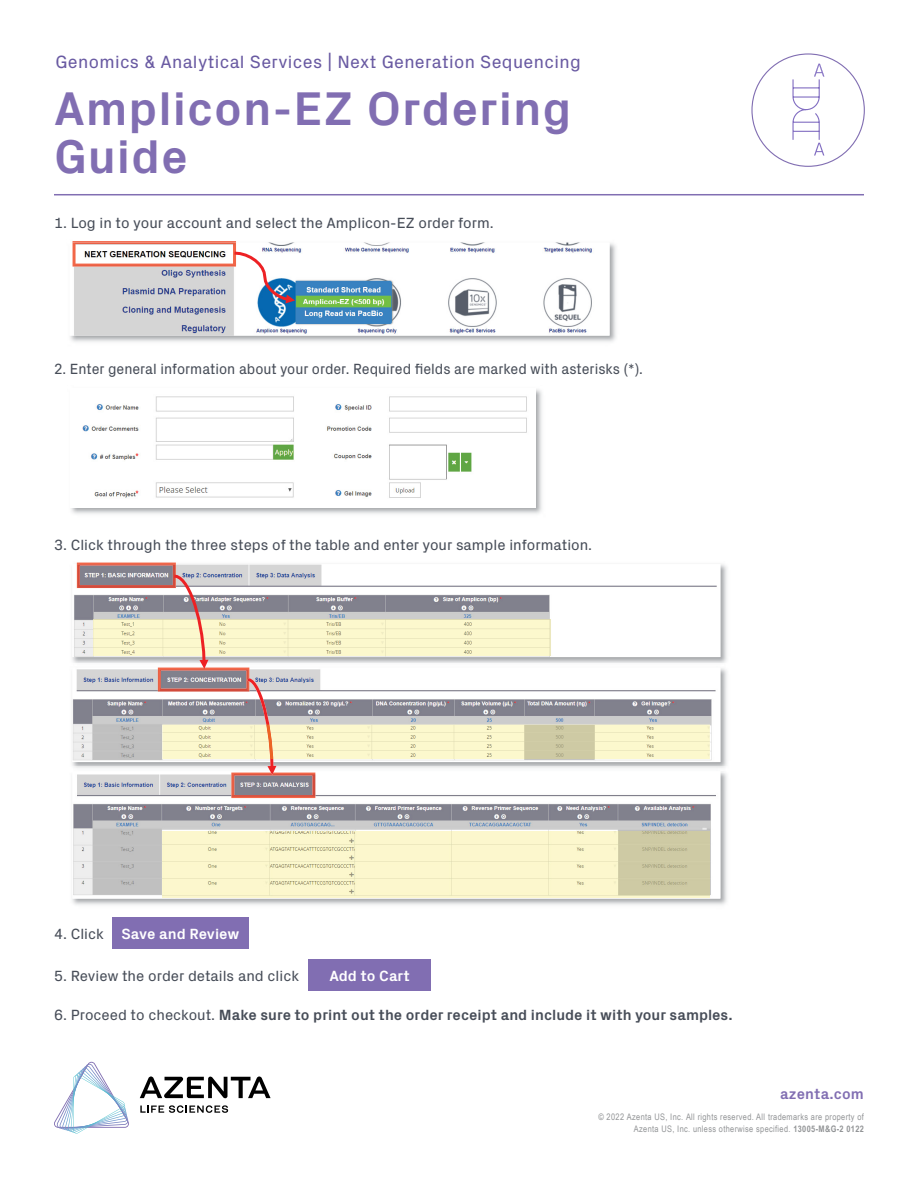
<style>
.page{position:relative;width:918px;height:1188px;background:#fff}
.page>*{position:absolute;margin:0;border:0;box-sizing:border-box;transform-origin:0 0}
.t1{font:700 48px/48px "Px Grotesk";letter-spacing:.02em;color:#816eb2}
.t2{font:18px "Px Grotesk";letter-spacing:.02em;color:#695aa2}
.Body_Copy{font:15px "Px Grotesk";color:#474d58}
.Body_Copy-2{font:700 15px "Px Grotesk";color:#474d58}
.Body_Copy-3{font:15px "Px Grotesk";color:#474d58;scale:.95 1}
.Body_Copy-4{font:700 15px "Px Grotesk";color:#fff}
.t3{font:700 15px "Px Grotesk";letter-spacing:.01em;color:#816eb2}
.t4{font:9px/12px "Arial Narrow";letter-spacing:.04em;color:#929496;text-align:right}
.s1{font-weight:400}
.s2{font-weight:700}
</style>
<div class="page">
<hr style="left:54px;top:194px;width:810px;height:1px;background:#816eb2">
<svg style="left:140px;top:1076px;width:131px;height:22px"></svg>
<svg style="left:140px;top:1105px;width:88px;height:8px"></svg>
<svg style="left:54px;top:1062px;width:75px;height:72px"></svg>
<svg style="left:792px;top:64px;width:32px;height:92px"></svg>
<img style="left:70px;top:241px;width:546px;height:101px">
<img style="left:70px;top:243px;width:540px;height:93px">
<img style="left:73px;top:241px;width:163px;height:26px">
<svg style="left:234px;top:252px;width:61px;height:51px"></svg>
<img style="left:71px;top:389px;width:471px;height:125px">
<img style="left:71px;top:389px;width:465px;height:118px">
<img style="left:72px;top:562px;width:655px;height:343px">
<img style="left:72px;top:564px;width:648px;height:93px">
<img style="left:72px;top:663px;width:655px;height:5px">
<img style="left:72px;top:668px;width:648px;height:94px">
<img style="left:72px;top:767px;width:655px;height:6px">
<img style="left:72px;top:771px;width:648px;height:128px">
<img style="left:77px;top:563px;width:99px;height:25px">
<img style="left:158px;top:668px;width:91px;height:24px">
<img style="left:231px;top:773px;width:84px;height:25px">
<img style="left:93px;top:620px;width:458px;height:36px">
<img style="left:162px;top:831px;width:548px;height:66px">
<svg style="left:174px;top:575px;width:34px;height:94px;background:#dac1b4"></svg>
<img style="left:162px;top:725px;width:548px;height:34px">
<svg style="left:248px;top:678px;width:28px;height:97px;background:#d9beb0"></svg>
<div style="left:112px;top:917px;width:136px;height:31px;background:#816eb2"></div>
<div style="left:309px;top:959px;width:122px;height:32px;background:#816eb2"></div>
<p class="t2" style="left:56px;top:49px;width:527px">Genomics &amp; Analytical Services | Next Generation Sequencing</p>
<p class="t1" style="left:54px;top:82px;width:519px">Amplicon-EZ Ordering<br>Guide</p>
<p class="Body_Copy" style="left:54px;top:212px;width:441px">1. Log in to your account and select the Amplicon-EZ order form.</p>
<p class="Body_Copy-3" style="left:54px;top:358px;width:622px">2. Enter general information about your order. Required fields are marked with asterisks (*).</p>
<p class="Body_Copy" style="left:54px;top:534px;width:540px">3. Click through the three steps of the table and enter your sample information.</p>
<p class="Body_Copy" style="left:54px;top:923px;width:51px">4. Click</p>
<p class="Body_Copy-4" style="left:122px;top:923px;width:119px">Save and Review</p>
<p class="Body_Copy" style="left:54px;top:965px;width:247px">5. Review the order details and click</p>
<p class="Body_Copy-4" style="left:329px;top:965px;width:82px">Add to Cart</p>
<p class="Body_Copy-2" style="left:54px;top:1004px;width:680px"><span class="s1">6. Proceed to checkout.</span> Make sure to print out the order receipt and include it with your samples.</p>
<p class="t3" style="left:780px;top:1083px;width:85px">azenta.com</p>
<p class="t4" style="left:598px;top:1111px;width:267px">© 2022 Azenta US, Inc. All rights reserved. All trademarks are property of<br>Azenta US, Inc. unless otherwise specified. <span class="s2">13005-M&amp;G-2 0122</span></p>
</div>
